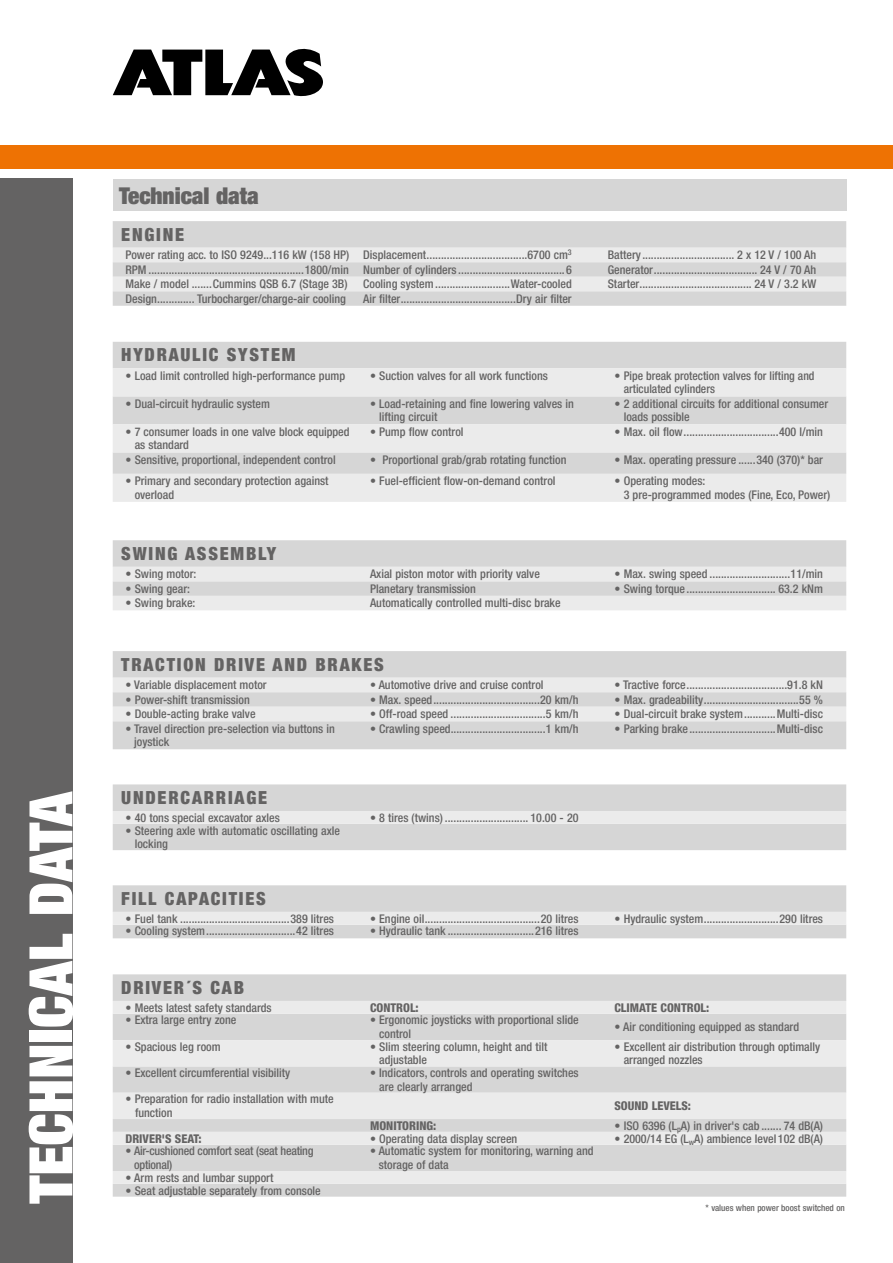
<style>
.page{position:relative;width:893px;height:1263px;background:#fff}
.page>*{position:absolute;margin:0;border:0;box-sizing:border-box;transform-origin:0 0}
.t1{font:900 condensed 60px "Helvetica Neue LT Com";color:#fff}
.t2{font:900 expanded 23.25px "Helvetica Neue";color:#646363}
.t3{font:900 condensed 18px "Helvetica Neue LT Com";letter-spacing:.1em;color:#646363}
.t4{font:500 condensed 12px/13.5px "Helvetica Neue LT Com";color:#646363}
.t5{font:800 condensed 12px "Helvetica Neue LT Com";color:#646363}
.t6{font:500 condensed 12px/13.5px "Helvetica Neue LT Com";letter-spacing:-.02em;color:#646363}
.t7{font:500 condensed 9px "Helvetica Neue LT Com";color:#646363}
</style>
<div class="page">
<svg style="left:113px;top:48px;width:210px;height:49px"></svg>
<div style="left:0;top:179px;width:72px;height:1084px;background:#646363"></div>
<div style="left:0;top:145px;width:893px;height:24px;background:#ee7203"></div>
<div style="left:113px;top:179px;width:733px;height:31px;background:#d6d6d6"></div>
<div style="left:113px;top:342px;width:733px;height:26px;background:#d6d6d6"></div>
<svg style="left:113px;top:368px;width:733px;height:134px;fill:#ebebeb"></svg>
<svg style="left:113px;top:540px;width:733px;height:70px"></svg>
<div style="left:113px;top:651px;width:733px;height:98px;background:#d6d6d6"></div>
<svg style="left:113px;top:678px;width:733px;height:43px"></svg>
<div style="left:113px;top:784px;width:733px;height:66px;background:#d6d6d6"></div>
<div style="left:113px;top:811px;width:733px;height:13px;background:#ebebeb"></div>
<svg style="left:113px;top:885px;width:733px;height:53px"></svg>
<div style="left:113px;top:974px;width:733px;height:223px;background:#d6d6d6"></div>
<svg style="left:113px;top:1001px;width:733px;height:183px;fill:#e8e8e8"></svg>
<svg style="left:113px;top:221px;width:733px;height:85px;fill:#d6d6d6"></svg>
<svg style="left:113px;top:248px;width:733px;height:43px"></svg>
<h1 class="t1" style="left:13px;top:1203px;width:411px;rotate:-90deg">Technical data</h1>
<h2 class="t2" style="left:119px;top:181px;width:141px">Technical data</h2>
<h3 class="t3" style="left:121px;top:224px;width:64px">ENGINE</h3>
<p class="t4" style="left:125px;top:248px;width:448px">Power rating acc. to ISO 9249...116 kW (158 HP) Displacement...................................6700 cm<sup>3</sup></p>
<p class="t4" style="left:608px;top:248px;width:210px">Battery................................ 2 x 12 V / 100 Ah</p>
<p class="t4" style="left:125px;top:263px;width:23px">RPM</p>
<p class="t4" style="left:305px;top:263px;width:268px">1800/min Number of cylinders .....................................6</p>
<p class="t4" style="left:608px;top:263px;width:210px">Generator.................................... 24 V / 70 Ah</p>
<p class="t4" style="left:125px;top:277px;width:223px">Make / model .......Cummins QSB 6.7 (Stage 3B)</p>
<p class="t4" style="left:363px;top:277px;width:210px">Cooling system..........................Water-cooled</p>
<p class="t4" style="left:608px;top:277px;width:210px">Starter....................................... 24 V / 3.2 kW</p>
<p class="t4" style="left:125px;top:292px;width:222px">Design............. Turbocharger/charge-air cooling</p>
<p class="t4" style="left:363px;top:292px;width:210px">Air filter........................................Dry air filter</p>
<h3 class="t3" style="left:121px;top:344px;width:176px">HYDRAULIC SYSTEM</h3>
<p class="t4" style="left:125px;top:369px;width:221px">• Load limit controlled high-performance pump</p>
<p class="t4" style="left:370px;top:369px;width:179px">• Suction valves for all work functions</p>
<p class="t4" style="left:624px;top:369px;width:192px;text-indent:-9px">• Pipe break protection valves for lifting and articulated cylinders</p>
<p class="t4" style="left:125px;top:397px;width:146px">• Dual-circuit hydraulic system</p>
<p class="t4" style="left:379px;top:397px;width:196px;text-indent:-9px">• Load-retaining and fine lowering valves in lifting circuit</p>
<p class="t4" style="left:624px;top:397px;width:206px;text-indent:-9px">• 2 additional circuits for additional consumer loads possible</p>
<p class="t4" style="left:135px;top:425px;width:216px;text-indent:-9px">• 7 consumer loads in one valve block equipped as standard</p>
<p class="t4" style="left:370px;top:425px;width:95px">• Pump flow control</p>
<p class="t4" style="left:614px;top:425px;width:210px">• Max. oil flow.................................400 l/min</p>
<p class="t4" style="left:125px;top:453px;width:212px">• Sensitive, proportional, independent control</p>
<p class="t4" style="left:370px;top:453px;width:198px">• Proportional grab/grab rotating function</p>
<p class="t4" style="left:614px;top:453px;width:210px">• Max. operating pressure ......340 (370)* bar</p>
<p class="t4" style="left:135px;top:474px;width:195px;text-indent:-9px">• Primary and secondary protection against overload</p>
<p class="t4" style="left:370px;top:474px;width:187px">• Fuel-efficient flow-on-demand control</p>
<p class="t4" style="left:624px;top:474px;width:208px;text-indent:-9px">• Operating modes:<br>3 pre-programmed modes (Fine, Eco, Power)</p>
<h3 class="t3" style="left:121px;top:543px;width:156px">SWING ASSEMBLY</h3>
<p class="t4" style="left:125px;top:567px;width:72px">• Swing motor:</p>
<p class="t4" style="left:370px;top:567px;width:171px">Axial piston motor with priority valve</p>
<p class="t4" style="left:614px;top:567px;width:210px">• Max. swing speed ............................11/min</p>
<p class="t4" style="left:125px;top:582px;width:66px">• Swing gear:</p>
<p class="t4" style="left:370px;top:582px;width:107px">Planetary transmission</p>
<p class="t4" style="left:614px;top:582px;width:210px">• Swing torque............................... 63.2 kNm</p>
<p class="t4" style="left:125px;top:596px;width:71px">• Swing brake:</p>
<p class="t4" style="left:370px;top:596px;width:192px">Automatically controlled multi-disc brake</p>
<h3 class="t3" style="left:121px;top:654px;width:21px">TRACTI</h3>
<h3 class="t3" style="left:183px;top:654px;width:202px">ON DRIVE AND BRAKES</h3>
<p class="t4" style="left:125px;top:678px;width:143px">• Variable displacement motor</p>
<p class="t4" style="left:370px;top:678px;width:175px">• Automotive drive and cruise control</p>
<p class="t4" style="left:614px;top:678px;width:210px">• Tractive force...................................91.8 kN</p>
<p class="t4" style="left:125px;top:693px;width:126px">• Power-shift transmission</p>
<p class="t4" style="left:370px;top:693px;width:210px">• Max. speed.....................................20 km/h</p>
<p class="t4" style="left:614px;top:693px;width:210px">• Max. gradeability.................................55 %</p>
<p class="t4" style="left:125px;top:707px;width:132px">• Double-acting brake valve</p>
<p class="t4" style="left:370px;top:707px;width:210px">• Off-road speed .................................5 km/h</p>
<p class="t4" style="left:614px;top:707px;width:210px">• Dual-circuit brake system...........Multi-disc</p>
<p class="t4" style="left:134px;top:722px;width:202px;text-indent:-9px">• Travel direction pre-selection via buttons in joystick</p>
<p class="t4" style="left:370px;top:722px;width:210px">• Crawling speed.................................1 km/h</p>
<p class="t4" style="left:614px;top:722px;width:210px">• Parking brake..............................Multi-disc</p>
<h3 class="t3" style="left:121px;top:787px;width:147px">UNDERCARRIAGE</h3>
<p class="t4" style="left:125px;top:810px;width:156px">• 40 tons special excavator axles</p>
<p class="t4" style="left:370px;top:810px;width:210px">• 8 tires (twins) ............................. 10.00 - 20</p>
<p class="t4" style="left:135px;top:823px;width:207px;text-indent:-9px">• Steering axle with automatic oscillating axle locking</p>
<h3 class="t3" style="left:121px;top:888px;width:146px">FILL CAPACITIES</h3>
<p class="t4" style="left:125px;top:911px;width:210px">• Fuel tank ......................................389 litres</p>
<p class="t4" style="left:370px;top:911px;width:210px">• Engine oil........................................20 litres</p>
<p class="t4" style="left:614px;top:911px;width:210px">• Hydraulic system..........................290 litres</p>
<p class="t4" style="left:125px;top:924px;width:210px">• Cooling system...............................42 litres</p>
<p class="t4" style="left:370px;top:924px;width:210px">• Hydraulic tank ..............................216 litres</p>
<h3 class="t3" style="left:121px;top:977px;width:124px">DRIVER´S CAB</h3>
<p class="t4" style="left:125px;top:1000px;width:148px">• Meets latest safety standards</p>
<p class="t5" style="left:370px;top:1000px;width:50px">CONTROL:</p>
<p class="t5" style="left:614px;top:1000px;width:96px">CLIMATE CONTROL:</p>
<p class="t4" style="left:125px;top:1013px;width:112px">• Extra large entry zone</p>
<p class="t4" style="left:379px;top:1013px;width:201px;text-indent:-9px">• Ergonomic joysticks with proportional slide control</p>
<p class="t4" style="left:614px;top:1020px;width:186px">• Air conditioning equipped as standard</p>
<p class="t4" style="left:125px;top:1040px;width:97px">• Spacious leg room</p>
<p class="t4" style="left:379px;top:1040px;width:170px;text-indent:-9px">• Slim steering column, height and tilt adjustable</p>
<p class="t4" style="left:624px;top:1040px;width:198px;text-indent:-9px">• Excellent air distribution through optimally arranged nozzles</p>
<p class="t4" style="left:125px;top:1066px;width:166px">• Excellent circumferential visibility</p>
<p class="t4" style="left:379px;top:1066px;width:201px;text-indent:-9px">• Indicators, controls and operating switches are clearly arranged</p>
<p class="t4" style="left:135px;top:1092px;width:200px;text-indent:-10px">• Preparation for radio installation with mute function</p>
<p class="t5" style="left:614px;top:1098px;width:78px">SOUND LEVELS:</p>
<p class="t5" style="left:370px;top:1118px;width:68px">MONITORING:</p>
<p class="t4" style="left:614px;top:1118px;width:210px">• ISO 6396 (L<sub>p</sub>A) in driver's cab ....... 74 dB(A)</p>
<p class="t5" style="left:125px;top:1131px;width:78px">DRIVER'S SEAT:</p>
<p class="t4" style="left:370px;top:1131px;width:149px">• Operating data display screen</p>
<p class="t4" style="left:614px;top:1131px;width:210px">• 2000/14 EG (L<sub>w</sub>A) ambience level102 dB(A)</p>
<p class="t6" style="left:134px;top:1144px;width:181px;text-indent:-9px">• Air-cushioned comfort seat (seat heating optional)</p>
<p class="t4" style="left:379px;top:1144px;width:216px;text-indent:-9px">• Automatic system for monitoring, warning and storage of data</p>
<p class="t4" style="left:125px;top:1170px;width:149px">• Arm rests and lumbar support</p>
<p class="t4" style="left:125px;top:1183px;width:197px">• Seat adjustable separately from console</p>
<p class="t7" style="left:706px;top:1203px;width:141px">* values when power boost switched on</p>
</div>
